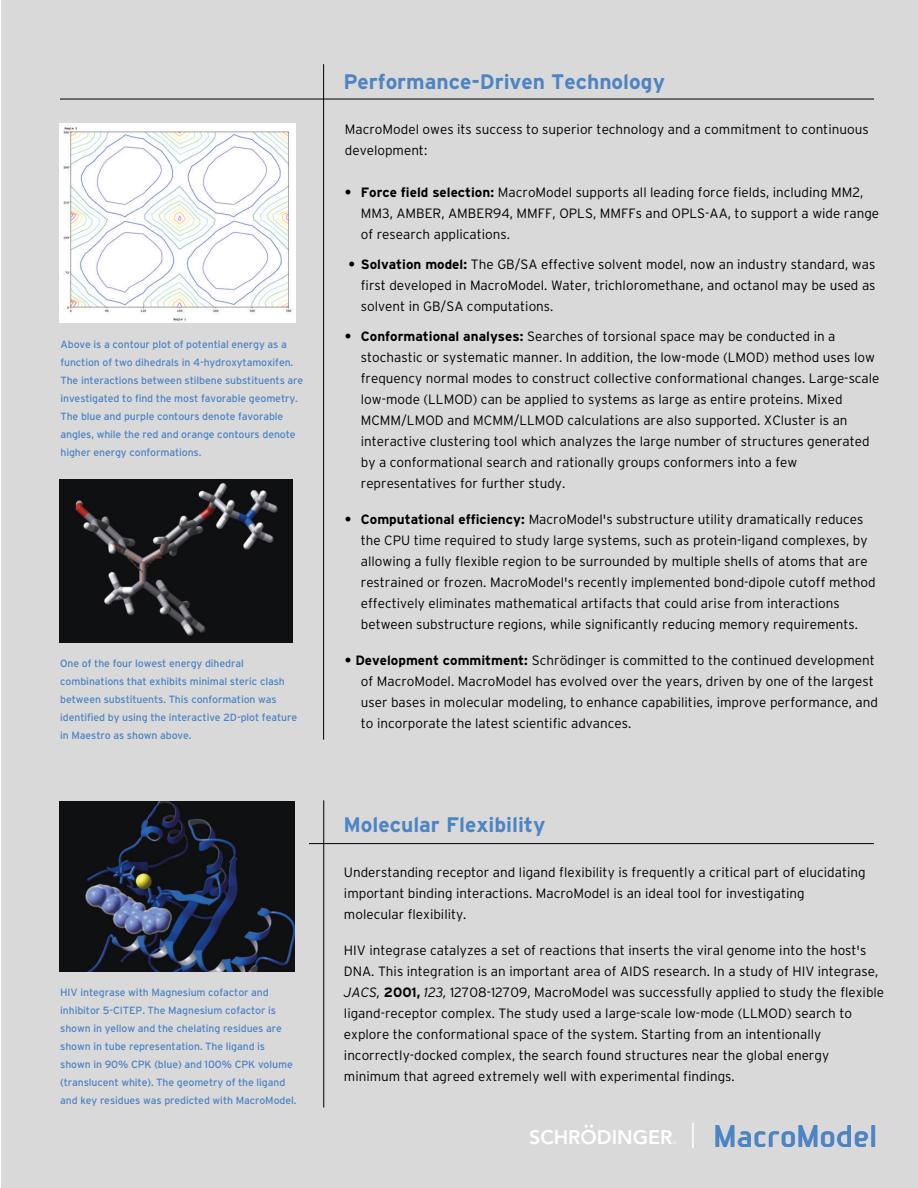
<style>
.page{position:relative;width:918px;height:1188px;background:#fff}
.page>*{position:absolute;margin:0;border:0;box-sizing:border-box;transform-origin:0 0}
.t1{font:700 30px "Beta Sans";letter-spacing:-.005em;color:#4d84c4}
.t2{font:700 21px "Interstate";color:#4d84c4}
.t3{font:800 19.65px "Avenir";color:#fff}
.t4{font:300 13.5px/21px "Interstate";color:#000}
.t5{font:10.5px/18px "Interstate";letter-spacing:-.01em;color:#4d84c4}
.s1{font-weight:700}
.s2{font-style:italic}
</style>
<div class="page">
<div style="left:1px;top:0;width:917px;height:1188px;background:#d9d9d9"></div>
<hr style="left:60px;top:99px;width:814px;height:1px;background:#000">
<hr style="left:323px;top:64px;width:1px;height:676px;background:#000">
<hr style="left:323px;top:800px;width:1px;height:307px;background:#000">
<svg style="left:585px;top:1125px;width:8px;height:3px"></svg>
<hr style="left:692px;top:1123px;width:2px;height:25px;background:#fff">
<hr style="left:309px;top:843px;width:565px;height:1px;background:#000">
<img style="left:60px;top:124px;width:235px;height:198px">
<img style="left:60px;top:479px;width:232px;height:163px">
<img style="left:59px;top:801px;width:236px;height:170px">
<p class="t5" style="left:60px;top:335px;width:244px">Above is a contour plot of potential energy as a function of two dihedrals in 4-hydroxytamoxifen.<br>The interactions between stilbene substituents are investigated to find the most favorable geometry.<br>The blue and purple contours denote favorable angles, while the red and orange contours denote higher energy conformations.</p>
<p class="t5" style="left:60px;top:654px;width:238px">One of the four lowest energy dihedral combinations that exhibits minimal steric clash between substituents. This conformation was identified by using the interactive 2D-plot feature in Maestro as shown above.</p>
<p class="t5" style="left:60px;top:983px;width:238px">HIV integrase with Magnesium cofactor and inhibitor 5-CITEP. The Magnesium cofactor is shown in yellow and the chelating residues are shown in tube representation. The ligand is shown in 90% CPK (blue) and 100% CPK volume (translucent white). The geometry of the ligand and key residues was predicted with MacroModel.</p>
<h2 class="t2" style="left:343px;top:69px;width:323px">Performance-Driven Technology</h2>
<p class="t4" style="left:345px;top:118px;width:525px">MacroModel owes its success to superior technology and a commitment to continuous development:</p>
<p class="t4" style="left:361px;top:181px;width:520px;text-indent:-16px"><span class="s1">• Force field selection:</span> MacroModel supports all leading force fields, including MM2,<br>MM3, AMBER, AMBER94, MMFF, OPLS, MMFFs and OPLS-AA, to support a wide range of research applications.</p>
<p class="t4" style="left:361px;top:253px;width:516px;text-align:justify;text-indent:-12px"><span class="s1">• Solvation model:</span> The GB/SA effective solvent model, now an industry standard, was first developed in MacroModel. Water, trichloromethane, and octanol may be used as solvent in GB/SA computations.</p>
<p class="t4" style="left:361px;top:325px;width:520px;text-indent:-16px"><span class="s1">• Conformational analyses:</span> Searches of torsional space may be conducted in a stochastic or systematic manner. In addition, the low-mode (LMOD) method uses low frequency normal modes to construct collective conformational changes. Large-scale low-mode (LLMOD) can be applied to systems as large as entire proteins. Mixed MCMM/LMOD and MCMM/LLMOD calculations are also supported. XCluster is an interactive clustering tool which analyzes the large number of structures generated by a conformational search and rationally groups conformers into a few representatives for further study.</p>
<p class="t4" style="left:361px;top:508px;width:516px;text-indent:-16px"><span class="s1">• Computational efficiency:</span> MacroModel's substructure utility dramatically reduces the CPU time required to study large systems, such as protein-ligand complexes, by allowing a fully flexible region to be surrounded by multiple shells of atoms that are restrained or frozen. MacroModel's recently implemented bond-dipole cutoff method effectively eliminates mathematical artifacts that could arise from interactions between substructure regions, while significantly reducing memory requirements.</p>
<p class="t4" style="left:361px;top:649px;width:519px;text-indent:-16px"><span class="s1">• Development commitment:</span> Schrödinger is committed to the continued development of MacroModel. MacroModel has evolved over the years, driven by one of the largest user bases in molecular modeling, to enhance capabilities, improve performance, and to incorporate the latest scientific advances.</p>
<h2 class="t2" style="left:343px;top:812px;width:204px">Molecular Flexibility</h2>
<p class="t4" style="left:344px;top:862px;width:523px">Understanding receptor and ligand flexibility is frequently a critical part of elucidating important binding interactions. MacroModel is an ideal tool for investigating molecular flexibility.</p>
<p class="t4" style="left:344px;top:940px;width:542px">HIV integrase catalyzes a set of reactions that inserts the viral genome into the host's DNA. This integration is an important area of AIDS research. In a study of HIV integrase, <span class="s2">JACS,</span> <span class="s1">2001,</span> <span class="s2">123,</span> 12708-12709, MacroModel was successfully applied to study the flexible ligand-receptor complex. The study used a large-scale low-mode (LLMOD) search to explore the conformational space of the system. Starting from an intentionally incorrectly-docked complex, the search found structures near the global energy minimum that agreed extremely well with experimental findings.</p>
<h3 class="t3" style="left:529px;top:1125px;width:145px">SCHRODINGER</h3>
<h1 class="t1" style="left:714px;top:1119px;width:166px">MacroModel</h1>
</div>
